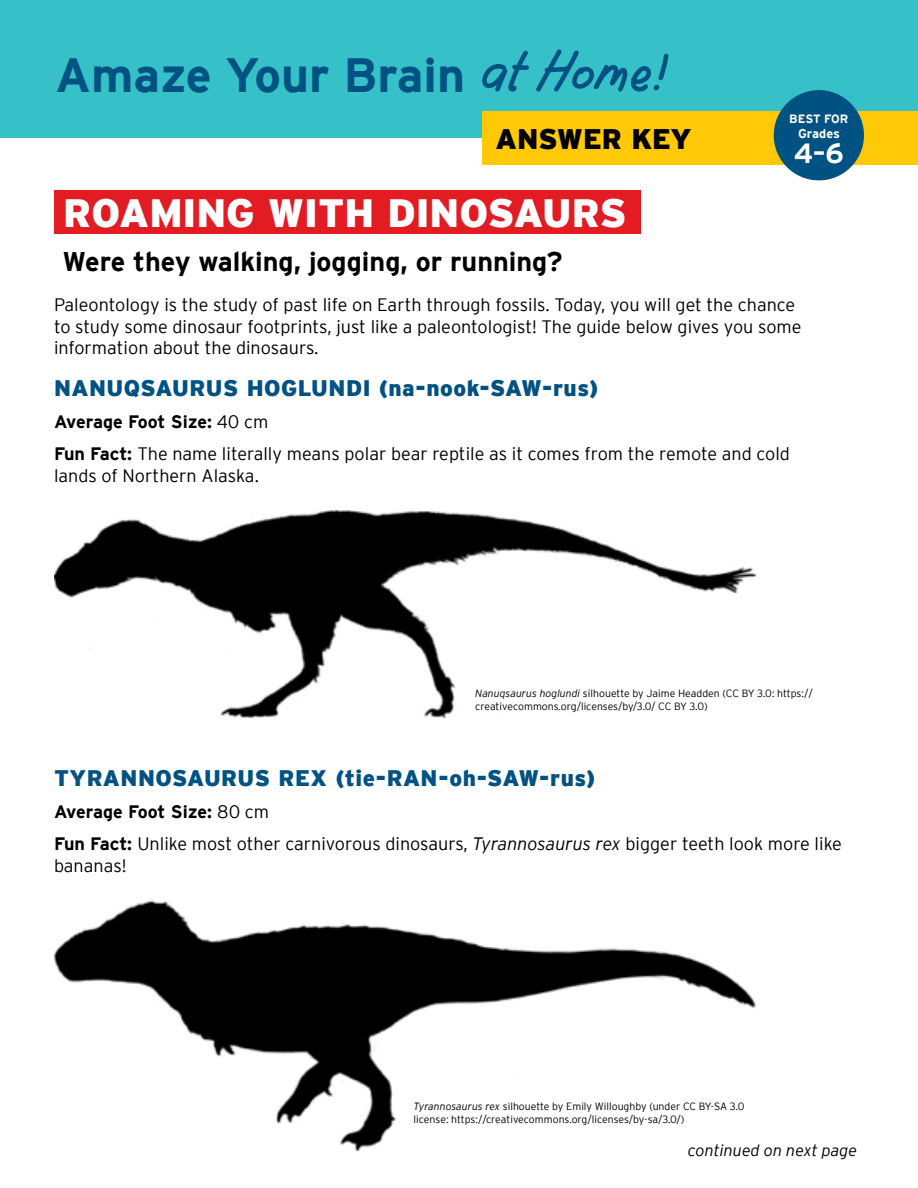
<style>
.page{position:relative;width:918px;height:1188px;background:#fff}
.page>*{position:absolute;margin:0;border:0;box-sizing:border-box;transform-origin:0 0}
.t1{font:700 48px "Interstate";color:#005282}
.t2{font:900 39.45px "Interstate";color:#fff}
.t3{font:900 28.35px "Interstate";color:#000}
.t4{font:700 27.75px "Interstate";color:#fff}
.t5{font:700 27px "Interstate";color:#000}
.t6{font:900 22.5px "Interstate";letter-spacing:.02em;color:#005282}
.t7{font:300 18px/32.1px "Interstate";color:#000}
.t8{font:italic 300 16.2px "Interstate";color:#000}
.t9{font:700 12.75px "Interstate";color:#fff}
.t10{font:700 12px "Interstate";letter-spacing:-.015em;color:#fff}
.t11{font:300 10.5px/12.6px "Interstate";color:#000}
.s1{font-weight:700}
.s2{font-style:italic}
</style>
<div class="page">
<div style="left:0;top:0;width:918px;height:138px;background:#36c0c8"></div>
<div style="left:482px;top:111px;width:436px;height:53px;background:#ffc907"></div>
<div style="left:54px;top:191px;width:586px;height:43px;background:#e31b23"></div>
<svg style="left:482px;top:50px;width:47px;height:42px"></svg>
<svg style="left:536px;top:49px;width:133px;height:43px"></svg>
<div style="left:774px;top:90px;width:90px;height:90px;background:#005282;border-radius:50%"></div>
<img style="left:54px;top:511px;width:702px;height:207px">
<img style="left:54px;top:900px;width:702px;height:250px">
<h1 class="t1" style="left:55px;top:48px;width:412px">Amaze Your Brain</h1>
<h3 class="t3" style="left:496px;top:123px;width:198px">ANSWER KEY</h3>
<h2 class="t2" style="left:63px;top:190px;width:565px">ROAMING WITH DINOSAURS</h2>
<h3 class="t5" style="left:63px;top:247px;width:501px">Were they walking, jogging, or running?</h3>
<p class="t10" style="left:789px;top:112px;width:61px">BEST FOR</p>
<p class="t9" style="left:798px;top:126px;width:43px">Grades</p>
<h3 class="t4" style="left:794px;top:138px;width:52px">4–6</h3>
<p class="t7" style="left:54px;top:294px;width:749px;line-height:21.6px">Paleontology is the study of past life on Earth through fossils. Today, you will get the chance to study some dinosaur footprints, just like a paleontologist! The guide below gives you some information about the dinosaurs.</p>
<p class="t6" style="left:54px;top:375px;width:546px">NANUQSAURUS HOGLUNDI (na-nook-SAW-rus)</p>
<p class="t7" style="left:54px;top:406px;width:737px"><span class="s1">Average Foot Size:</span> 40 cm<br><span class="s1">Fun Fact:</span> The name literally means polar bear reptile as it comes from the remote and cold</p>
<p class="t7" style="left:54px;top:459px;width:207px">lands of Northern Alaska.</p>
<p class="t11" style="left:475px;top:687px;width:339px"><span class="s2">Nanuqsaurus hoglundi</span> silhouette by Jaime Headden (CC BY 3.0: https:// creativecommons.org/licenses/by/3.0/ CC BY 3.0)</p>
<p class="t6" style="left:54px;top:765px;width:543px">TYRANNOSAURUS REX (tie-RAN-oh-SAW-rus)</p>
<p class="t7" style="left:54px;top:795px;width:790px"><span class="s1">Average Foot Size:</span> 80 cm<br><span class="s1">Fun Fact:</span> Unlike most other carnivorous dinosaurs, <span class="s2">Tyrannosaurus rex</span> bigger teeth look more like</p>
<p class="t7" style="left:54px;top:849px;width:74px">bananas!</p>
<p class="t11" style="left:414px;top:1100px;width:332px"><span class="s2">Tyrannosaurus rex</span> silhouette by Emily Willoughby (under CC BY-SA 3.0 license: https://creativecommons.org/licenses/by-sa/3.0/)</p>
<p class="t8" style="left:688px;top:1141px;width:171px">continued on next page</p>
</div>
